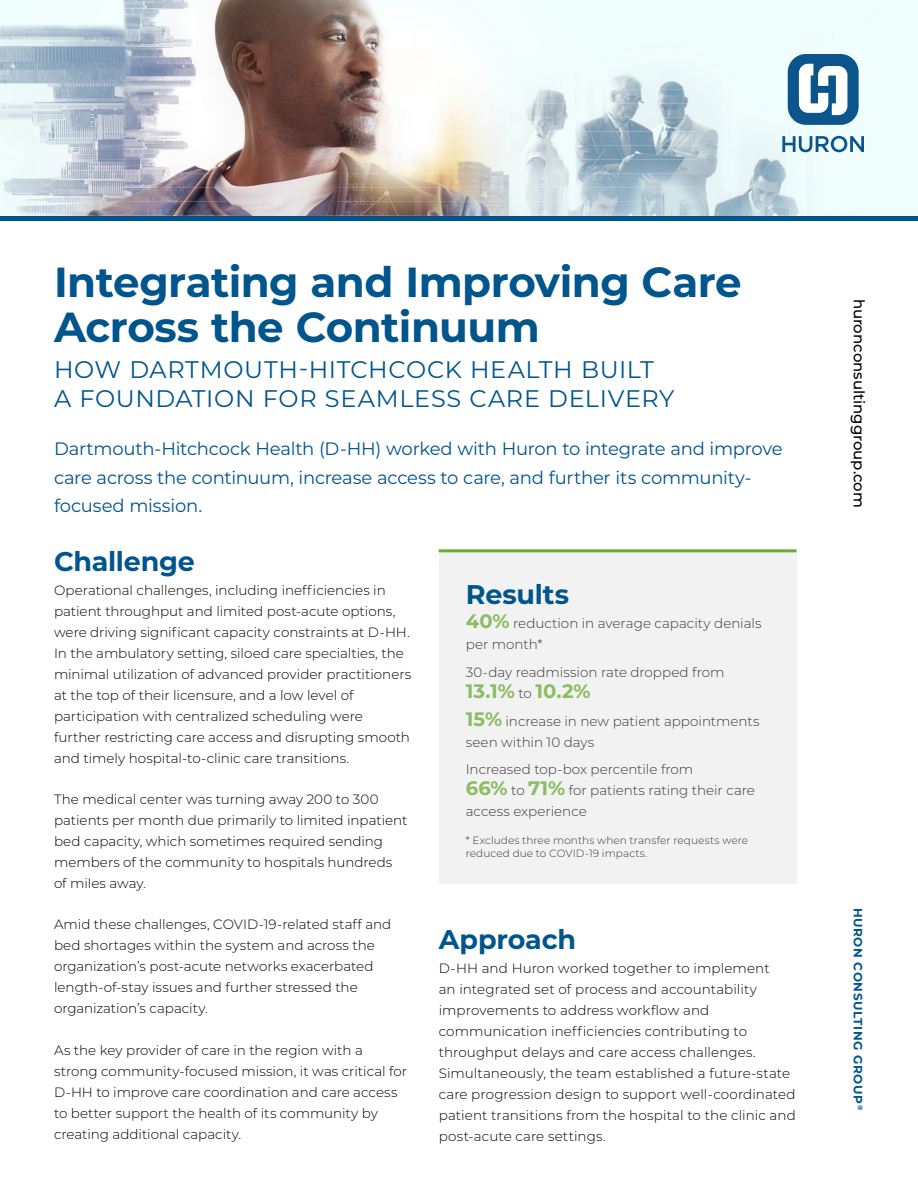
<style>
.page{position:relative;width:918px;height:1188px;background:#fff}
.page>*{position:absolute;margin:0;border:0;box-sizing:border-box;transform-origin:0 0}
.Article_Title{font:700 42px/45px "Montserrat";letter-spacing:-.015em;color:#00558c}
.H1_Blue_Headers{font:700 27px "Montserrat";letter-spacing:-.005em;color:#00558c}
.Article_Subtitle{font:24px/28.8px "Montserrat";letter-spacing:.03em;color:#00558c}
.Callout_-_Body{font:700 19.5px "Montserrat";color:#8bbd63}
.Opening_Paragraph{font:18px/28.5px "Montserrat";letter-spacing:-.015em;color:#00558c}
.Opening_Paragraph-2{font:500 15px "Montserrat";letter-spacing:-.005em;color:#000}
.Body{font:300 13.5px/21px "Montserrat";color:#000}
.Callout_-_Body-2{font:300 13.5px/21px "Montserrat";color:#383838}
.Top_Page_Title{font:700 12px "Montserrat";letter-spacing:.055em;color:#00558c}
.Callout_-_Body-3{font:300 10.5px/12.6px "Montserrat";letter-spacing:.01em;color:#383838}
.s1{font-weight:700;font-size:19.5px;color:#8bbd63}
.s2{font-weight:300;font-size:13.5px;color:#383838}
</style>
<div class="page">
<img style="left:0;top:0;width:918px;height:216px">
<hr style="left:0;top:216px;width:918px;height:4px;background:#00558c">
<div style="left:788px;top:54px;width:71px;height:71px;background:#0b558c;border-radius:18px"></div>
<svg style="left:782px;top:136px;width:82px;height:16px"></svg>
<svg style="left:799px;top:64px;width:48px;height:51px"></svg>
<div style="left:439px;top:551px;width:357px;height:333px;background:#f2f2f2"></div>
<hr style="left:439px;top:549px;width:357px;height:3px;background:#6aaa37">
<p class="Article_Title" style="left:54px;top:258px;width:689px">Integrating and Improving Care<br>Across the Continuum</p>
<p class="Article_Subtitle" style="left:54px;top:354px;width:622px">HOW DARTMOUTH-HITCHCOCK HEALTH BUILT<br>A FOUNDATION FOR SEAMLESS CARE DELIVERY</p>
<p class="Opening_Paragraph" style="left:54px;top:434px;width:730px">Dartmouth-Hitchcock Health (D-HH) worked with Huron to integrate and improve care across the continuum, increase access to care, and further its community&shy;focused mission.</p>
<p class="H1_Blue_Headers" style="left:54px;top:542px;width:142px">Challenge</p>
<p class="Body" style="left:54px;top:579px;width:359px">Operational challenges, including inefficiencies in patient throughput and limited post-acute options, were driving significant capacity constraints at D-HH.<br>In the ambulatory setting, siloed care specialties, the minimal utilization of advanced provider practitioners at the top of their licensure, and a low level of participation with centralized scheduling were further restricting care access and disrupting smooth and timely hospital-to-clinic care transitions.</p>
<p class="Body" style="left:54px;top:789px;width:355px">The medical center was turning away 200 to 300 patients per month due primarily to limited inpatient bed capacity, which sometimes required sending members of the community to hospitals hundreds of miles away.</p>
<p class="Body" style="left:54px;top:914px;width:339px">Amid these challenges, COVID-19-related staff and bed shortages within the system and across the organization’s post-acute networks exacerbated length-of-stay issues and further stressed the organization’s capacity.</p>
<p class="Body" style="left:54px;top:1039px;width:355px">As the key provider of care in the region with a strong community-focused mission, it was critical for D-HH to improve care coordination and care access to better support the health of its community by creating additional capacity.</p>
<p class="H1_Blue_Headers" style="left:466px;top:575px;width:105px">Results</p>
<p class="Callout_-_Body-2" style="left:466px;top:613px;width:297px"><span class="s1">40%</span> reduction in average capacity denials per month*</p>
<p class="Callout_-_Body-2" style="left:466px;top:661px;width:260px">30-day readmission rate dropped from</p>
<p class="Callout_-_Body" style="left:466px;top:677px;width:127px">13.1% <span class="s2">to</span> 10.2%</p>
<p class="Callout_-_Body-2" style="left:466px;top:710px;width:295px"><span class="s1">15%</span> increase in new patient appointments seen within 10 days</p>
<p class="Callout_-_Body-2" style="left:466px;top:759px;width:291px">Increased top-box percentile from<br><span class="s1">66%</span> to <span class="s1">71%</span> for patients rating their care access experience</p>
<p class="Callout_-_Body-3" style="left:466px;top:834px;width:284px">* Excludes three months when transfer requests were reduced due to COVID-19 impacts.</p>
<p class="H1_Blue_Headers" style="left:439px;top:920px;width:139px">Approach</p>
<p class="Body" style="left:439px;top:957px;width:359px">D-HH and Huron worked together to implement<br>an integrated set of process and accountability improvements to address workflow and communication inefficiencies contributing to throughput delays and care access challenges.<br>Simultaneously, the team established a future-state care progression design to support well-coordinated patient transitions from the hospital to the clinic and post-acute care settings.</p>
<p class="Opening_Paragraph-2" style="left:870px;top:298px;width:211px;rotate:90deg">huronconsultinggroup.com</p>
<p class="Top_Page_Title" style="left:867px;top:908px;width:204px;rotate:90deg">HURON CONSULTING GROUP<sup>®</sup></p>
</div>
